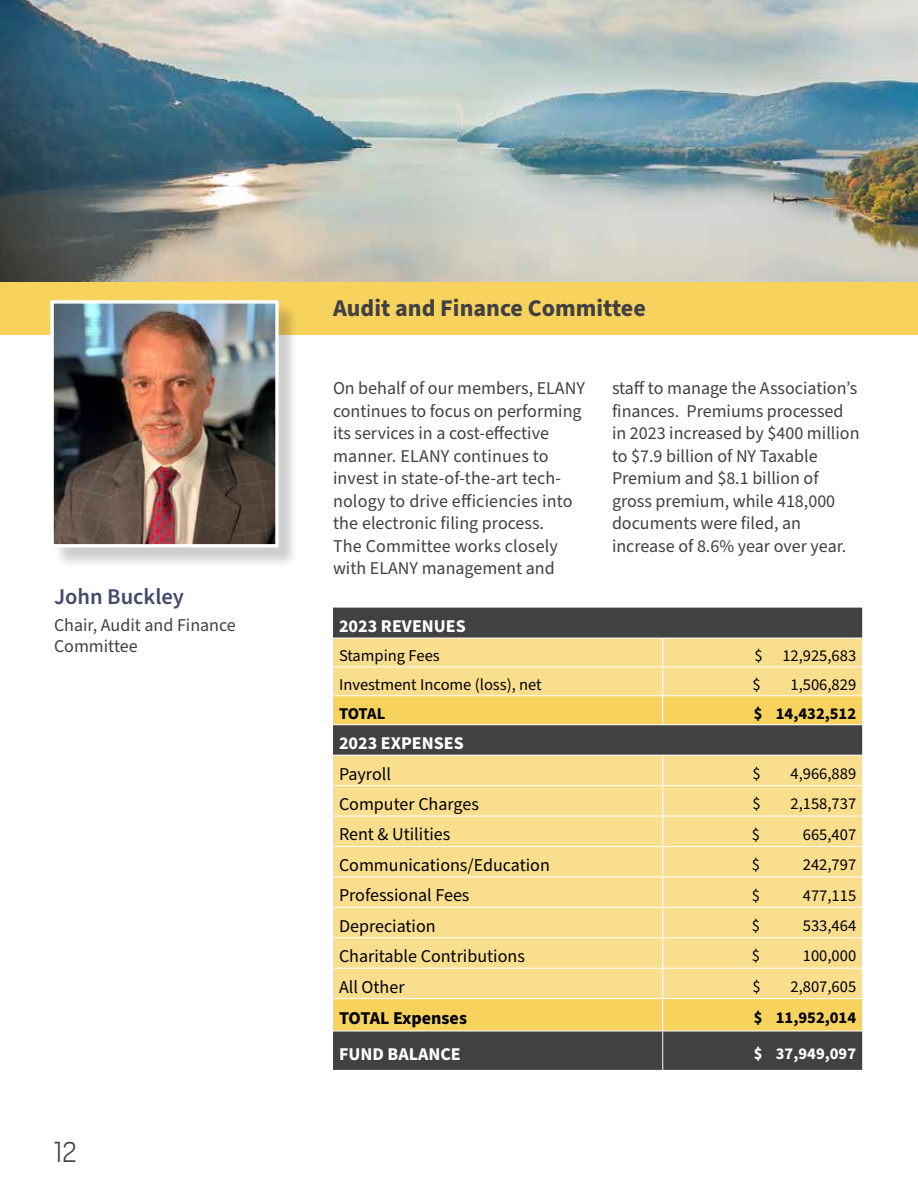
<style>
.page{position:relative;width:918px;height:1188px;background:#fff}
.page>*{position:absolute;margin:0;border:0;box-sizing:border-box;transform-origin:0 0}
.t1{font:300 27px "Heron Sans";color:#414042}
.t2{font:700 24px "Source Sans Pro";color:#414042}
.t3{font:600 22.5px "Source Sans Pro";color:#414b6e}
.t4{font:18px/22.5px "Source Sans Pro";color:#414042}
.t5{font:18px "Source Sans Pro";color:#000}
.t6{font:700 18px "Source Sans Pro";color:#fff}
.t7{font:700 18px "Source Sans Pro";color:#000}
.t8{font:16.5px "Source Sans Pro";color:#000}
.t9{font:700 16.5px "Source Sans Pro";color:#000}
.t10{font:700 16.5px "Source Sans Pro";color:#fff}
</style>
<div class="page">
<img style="left:0;top:0;width:918px;height:282px">
<div style="left:0;top:282px;width:918px;height:52px;background:#f7d35e"></div>
<div style="left:53px;top:303px;width:247px;height:265px;background:#000;opacity:.2"></div>
<img style="left:54px;top:304px;width:221px;height:239px">
<div style="left:50px;top:300px;width:229px;height:247px;border:3px solid #fff"></div>
<div style="left:333px;top:608px;width:529px;height:30px;background:#414042"></div>
<div style="left:333px;top:639px;width:529px;height:56px;background:#f9de8e"></div>
<svg style="left:333px;top:696px;width:529px;height:335px;background:#e7ce7f"></svg>
<div style="left:333px;top:1032px;width:529px;height:38px;background:#414042"></div>
<hr style="left:333px;top:667px;width:330px;height:1px;background:#fff">
<hr style="left:663px;top:667px;width:199px;height:1px;background:#fff">
<svg style="left:662px;top:638px;width:1px;height:86px"></svg>
<hr style="left:333px;top:724px;width:330px;height:1px;background:#fff">
<hr style="left:663px;top:724px;width:199px;height:1px;background:#fff">
<hr style="left:333px;top:755px;width:330px;height:1px;background:#fff">
<hr style="left:663px;top:755px;width:199px;height:1px;background:#fff">
<svg style="left:662px;top:756px;width:1px;height:29px"></svg>
<hr style="left:333px;top:785px;width:330px;height:1px;background:#fff">
<hr style="left:663px;top:785px;width:199px;height:1px;background:#fff">
<hr style="left:662px;top:786px;width:1px;height:30px;background:#fff">
<hr style="left:333px;top:816px;width:330px;height:1px;background:#fff">
<hr style="left:663px;top:816px;width:199px;height:1px;background:#fff">
<hr style="left:662px;top:816px;width:1px;height:30px;background:#fff">
<hr style="left:333px;top:846px;width:330px;height:1px;background:#fff">
<hr style="left:663px;top:846px;width:199px;height:1px;background:#fff">
<hr style="left:662px;top:847px;width:1px;height:30px;background:#fff">
<hr style="left:333px;top:877px;width:330px;height:1px;background:#fff">
<hr style="left:663px;top:877px;width:199px;height:1px;background:#fff">
<hr style="left:662px;top:877px;width:1px;height:30px;background:#fff">
<hr style="left:333px;top:907px;width:330px;height:1px;background:#fff">
<hr style="left:663px;top:907px;width:199px;height:1px;background:#fff">
<svg style="left:662px;top:908px;width:1px;height:29px"></svg>
<hr style="left:333px;top:937px;width:330px;height:1px;background:#fff">
<hr style="left:663px;top:937px;width:199px;height:1px;background:#fff">
<hr style="left:662px;top:938px;width:1px;height:30px;background:#fff">
<hr style="left:333px;top:968px;width:330px;height:1px;background:#fff">
<hr style="left:663px;top:968px;width:199px;height:1px;background:#fff">
<svg style="left:662px;top:969px;width:1px;height:29px"></svg>
<hr style="left:333px;top:998px;width:330px;height:1px;background:#fff">
<hr style="left:663px;top:998px;width:199px;height:1px;background:#fff">
<hr style="left:662px;top:999px;width:1px;height:32px;background:#fff">
<hr style="left:662px;top:1031px;width:1px;height:39px;background:#fff">
<h2 class="t2" style="left:333px;top:292px;width:314px">Audit and Finance Committee</h2>
<p class="t4" style="left:333px;top:378px;width:253px">On behalf of our members, ELANY continues to focus on performing its services in a cost-effective manner. ELANY continues to invest in state-of-the-art tech&shy;nology to drive efficiencies into the electronic filing process.<br>The Committee works closely with ELANY management and</p>
<p class="t4" style="left:612px;top:378px;width:249px">staff to manage the Association’s finances. Premiums processed in 2023 increased by $400 million to $7.9 billion of NY Taxable<br>Premium and $8.1 billion of gross premium, while 418,000 documents were filed, an increase of 8.6% year over year.</p>
<p class="t3" style="left:54px;top:582px;width:132px">John Buckley</p>
<p class="t4" style="left:54px;top:615px;width:183px;line-height:21px">Chair, Audit and Finance<br>Committee</p>
<p class="t6" style="left:339px;top:614px;width:128px">2023 REVENUES</p>
<p class="t8" style="left:339px;top:644px;width:102px">Stamping Fees</p>
<p class="t8" style="left:754px;top:644px;width:103px">$ 12,925,683</p>
<p class="t8" style="left:339px;top:673px;width:204px">Investment Income (loss), net</p>
<p class="t8" style="left:753px;top:673px;width:10px">$</p>
<p class="t8" style="left:791px;top:673px;width:67px">1,506,829</p>
<p class="t9" style="left:339px;top:702px;width:48px">TOTAL</p>
<p class="t9" style="left:754px;top:702px;width:104px">$ 14,432,512</p>
<p class="t6" style="left:339px;top:731px;width:126px">2023 EXPENSES</p>
<p class="t5" style="left:339px;top:762px;width:53px">Payroll</p>
<p class="t8" style="left:753px;top:762px;width:10px">$</p>
<p class="t8" style="left:791px;top:762px;width:67px">4,966,889</p>
<p class="t5" style="left:339px;top:792px;width:141px">Computer Charges</p>
<p class="t8" style="left:753px;top:793px;width:10px">$</p>
<p class="t8" style="left:791px;top:793px;width:67px">2,158,737</p>
<p class="t5" style="left:339px;top:822px;width:113px">Rent &amp; Utilities</p>
<p class="t8" style="left:752px;top:823px;width:10px">$</p>
<p class="t8" style="left:803px;top:823px;width:55px">665,407</p>
<p class="t5" style="left:339px;top:853px;width:212px">Communications/Education</p>
<p class="t8" style="left:752px;top:854px;width:10px">$</p>
<p class="t8" style="left:803px;top:854px;width:55px">242,797</p>
<p class="t5" style="left:339px;top:883px;width:132px">Professional Fees</p>
<p class="t8" style="left:752px;top:884px;width:10px">$</p>
<p class="t8" style="left:803px;top:884px;width:55px">477,115</p>
<p class="t5" style="left:339px;top:914px;width:98px">Depreciation</p>
<p class="t8" style="left:752px;top:914px;width:10px">$</p>
<p class="t8" style="left:803px;top:914px;width:55px">533,464</p>
<p class="t5" style="left:339px;top:944px;width:187px">Charitable Contributions</p>
<p class="t8" style="left:752px;top:945px;width:10px">$</p>
<p class="t8" style="left:803px;top:945px;width:55px">100,000</p>
<p class="t5" style="left:339px;top:975px;width:67px">All Other</p>
<p class="t8" style="left:753px;top:975px;width:10px">$</p>
<p class="t8" style="left:791px;top:975px;width:67px">2,807,605</p>
<p class="t7" style="left:339px;top:1006px;width:130px">TOTAL Expenses</p>
<p class="t9" style="left:754px;top:1007px;width:104px">$ 11,952,014</p>
<p class="t6" style="left:339px;top:1041px;width:123px">FUND BALANCE</p>
<p class="t10" style="left:754px;top:1042px;width:104px">$ 37,949,097</p>
<h1 class="t1" style="left:54px;top:1135px;width:24px">12</h1>
</div>
